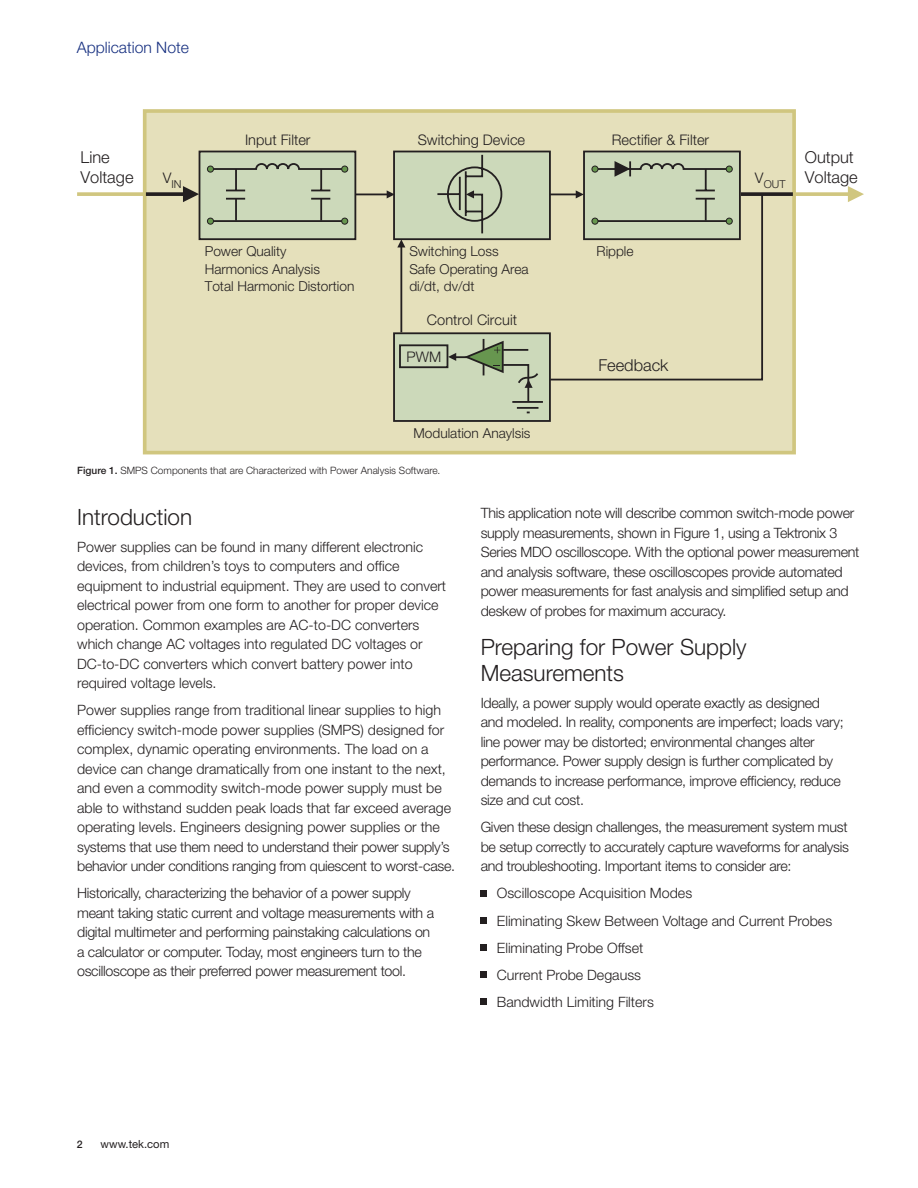
<style>
.page{position:relative;width:918px;height:1188px;background:#fff}
.page>*{position:absolute;margin:0;border:0;box-sizing:border-box;transform-origin:0 0}
.Heading_1{font:300 22.5px/25.5px "Helvetica Neue";color:#231f20}
.t1{font:300 16.5px/20.1px "Helvetica Neue";color:#231f20}
.t2{font:300 15.75px "Helvetica Neue";color:#183181}
.t3{font:300 14.55px "Helvetica Neue";color:#231f20}
.Body_-_regular{font:300 14.25px/19.5px "Helvetica Neue";letter-spacing:-.02em;color:#231f20}
.Body_-_regular-2{font:300 14.25px/19.5px "Helvetica Neue";color:#231f20}
.Body_-_bulleted_list{font:300 14.25px "Helvetica Neue";color:#231f20}
.t4{font:300 13.65px/17.4px "Helvetica Neue";color:#231f20}
.t5{font:11.25px "Helvetica Neue";color:#231f20}
.t6{font:300 10.95px "Helvetica Neue";color:#231f20}
.t7{font:500 10.5px "Helvetica Neue";color:#231f20}
.t8{font:300 10.2px "Helvetica Neue";color:#231f20}
.s1{font-weight:500}
</style>
<div class="page">
<div style="left:481px;top:890px;width:6px;height:7px;background:#231f20"></div>
<svg style="left:481px;top:918px;width:6px;height:6px"></svg>
<svg style="left:481px;top:945px;width:6px;height:6px"></svg>
<svg style="left:481px;top:972px;width:6px;height:6px"></svg>
<svg style="left:481px;top:999px;width:6px;height:6px"></svg>
<svg style="left:77px;top:192px;width:771px;height:4px"></svg>
<div style="left:145px;top:111px;width:649px;height:342px;background:#e5e0bb"></div>
<div style="left:143px;top:109px;width:653px;height:345px;border:4px solid #d0c67f"></div>
<svg style="left:848px;top:186px;width:16px;height:16px"></svg>
<svg style="left:146px;top:192px;width:37px;height:4px"></svg>
<svg style="left:764px;top:192px;width:29px;height:4px"></svg>
<svg style="left:183px;top:186px;width:16px;height:16px"></svg>
<div style="left:199px;top:151px;width:157px;height:89px;background:#ccd9ba;border:2px solid #231f20"></div>
<div style="left:393px;top:151px;width:158px;height:89px;background:#ccd9ba;border:2px solid #231f20"></div>
<svg style="left:209px;top:162px;width:342px;height:260px"></svg>
<div style="left:207px;top:166px;width:7px;height:6px;background:#67964f;border-radius:50%"></div>
<div style="left:207px;top:166px;width:7px;height:7px;border:1px solid #231f20;border-radius:50%"></div>
<svg style="left:342px;top:166px;width:6px;height:6px"></svg>
<div style="left:341px;top:166px;width:7px;height:7px;border:1px solid #231f20;border-radius:50%"></div>
<div style="left:207px;top:218px;width:7px;height:6px;background:#67964f;border-radius:50%"></div>
<div style="left:207px;top:218px;width:7px;height:7px;border:1px solid #231f20;border-radius:50%"></div>
<svg style="left:342px;top:218px;width:6px;height:6px"></svg>
<div style="left:341px;top:218px;width:7px;height:7px;border:1px solid #231f20;border-radius:50%"></div>
<hr style="left:235px;top:169px;width:2px;height:21px;background:#231f20">
<hr style="left:235px;top:200px;width:2px;height:21px;background:#231f20">
<svg style="left:226px;top:190px;width:19px;height:1px"></svg>
<svg style="left:226px;top:198px;width:19px;height:2px"></svg>
<hr style="left:320px;top:169px;width:2px;height:21px;background:#231f20">
<hr style="left:320px;top:200px;width:2px;height:21px;background:#231f20">
<svg style="left:311px;top:190px;width:19px;height:1px"></svg>
<svg style="left:311px;top:198px;width:19px;height:2px"></svg>
<hr style="left:355px;top:194px;width:33px;height:1px;background:#231f20">
<svg style="left:397px;top:239px;width:8px;height:8px"></svg>
<hr style="left:400px;top:246px;width:2px;height:86px;background:#231f20">
<svg style="left:436px;top:153px;width:328px;height:228px"></svg>
<svg style="left:466px;top:190px;width:8px;height:8px"></svg>
<svg style="left:398px;top:337px;width:147px;height:77px;background:#bbc8aa"></svg>
<svg style="left:576px;top:150px;width:166px;height:91px;background:#b9c3a7"></svg>
<p class="t2" style="left:77px;top:37px;width:114px">Application Note</p>
<p class="t3" style="left:245px;top:131px;width:67px">Input Filter</p>
<p class="t3" style="left:418px;top:131px;width:109px">Switching Device</p>
<p class="t3" style="left:612px;top:131px;width:99px">Rectifier &amp; Filter</p>
<p class="t1" style="left:81px;top:147px;width:55px">Line<br>Voltage</p>
<p class="t1" style="left:805px;top:147px;width:55px">Output<br>Voltage</p>
<p class="t6" style="left:163px;top:177px;width:20px"><sup>V</sup>IN</p>
<p class="t6" style="left:755px;top:177px;width:32px"><sup>V</sup>OUT</p>
<p class="t4" style="left:205px;top:243px;width:151px">Power Quality<br>Harmonics Analysis<br>Total Harmonic Distortion</p>
<p class="t4" style="left:409px;top:243px;width:121px">Switching Loss<br>Safe Operating Area di/dt, dv/dt</p>
<p class="t4" style="left:597px;top:243px;width:39px">Ripple</p>
<p class="t3" style="left:427px;top:311px;width:92px">Control Circuit</p>
<p class="t3" style="left:407px;top:348px;width:36px">PWM</p>
<p class="t4" style="left:414px;top:424px;width:118px">Modulation Anaylsis</p>
<p class="t8" style="left:77px;top:465px;width:365px"><span class="s1">Figure 1.</span> SMPS Components that are Characterized with Power Analysis Software.</p>
<p class="t1" style="left:598px;top:354px;width:72px">Feedback</p>
<p class="Heading_1" style="left:77px;top:503px;width:117px">Introduction</p>
<p class="Body_-_regular-2" style="left:77px;top:537px;width:370px">Power supplies can be found in many different electronic devices, from children’s toys to computers and office equipment to industrial equipment. They are used to convert electrical power from one form to another for proper device operation. Common examples are AC-to-DC converters which change AC voltages into regulated DC voltages or DC-to-DC converters which convert battery power into required voltage levels.</p>
<p class="Body_-_regular-2" style="left:77px;top:700px;width:379px">Power supplies range from traditional linear supplies to high efficiency switch-mode power supplies (SMPS) designed for complex, dynamic operating environments. The load on a device can change dramatically from one instant to the next, and even a commodity switch-mode power supply must be able to withstand sudden peak loads that far exceed average operating levels. Engineers designing power supplies or the systems that use them need to understand their power supply’s behavior under conditions ranging from quiescent to worst-case.</p>
<p class="Body_-_regular" style="left:77px;top:883px;width:358px">Historically, characterizing the behavior of a power supply meant taking static current and voltage measurements with a digital multimeter and performing painstaking calculations on a calculator or computer. Today, most engineers turn to the oscilloscope as their preferred power measurement tool.</p>
<p class="Body_-_regular" style="left:481px;top:503px;width:380px">This application note will describe common switch-mode power supply measurements, shown in Figure 1, using a Tektronix 3<br>Series MDO oscilloscope. With the optional power measurement and analysis software, these oscilloscopes provide automated power measurements for fast analysis and simplified setup and deskew of probes for maximum accuracy.</p>
<p class="Heading_1" style="left:481px;top:634px;width:267px">Preparing for Power Supply<br>Measurements</p>
<p class="Body_-_regular" style="left:481px;top:693px;width:365px">Ideally, a power supply would operate exactly as designed and modeled. In reality, components are imperfect; loads vary; line power may be distorted; environmental changes alter performance. Power supply design is further complicated by demands to increase performance, improve efficiency, reduce size and cut cost.</p>
<p class="Body_-_regular" style="left:481px;top:817px;width:370px;text-align:justify">Given these design challenges, the measurement system must be setup correctly to accurately capture waveforms for analysis and troubleshooting. Important items to consider are:</p>
<p class="Body_-_bulleted_list" style="left:497px;top:885px;width:197px">Oscilloscope Acquisition Modes</p>
<p class="Body_-_bulleted_list" style="left:497px;top:912px;width:337px">Eliminating Skew Between Voltage and Current Probes</p>
<p class="Body_-_bulleted_list" style="left:497px;top:939px;width:148px">Eliminating Probe Offset</p>
<p class="Body_-_bulleted_list" style="left:497px;top:966px;width:146px">Current Probe Degauss</p>
<p class="Body_-_bulleted_list" style="left:497px;top:993px;width:159px">Bandwidth Limiting Filters</p>
<p class="t7" style="left:77px;top:1138px;width:7px">2</p>
<p class="t5" style="left:101px;top:1138px;width:70px">www.tek.com</p>
</div>
